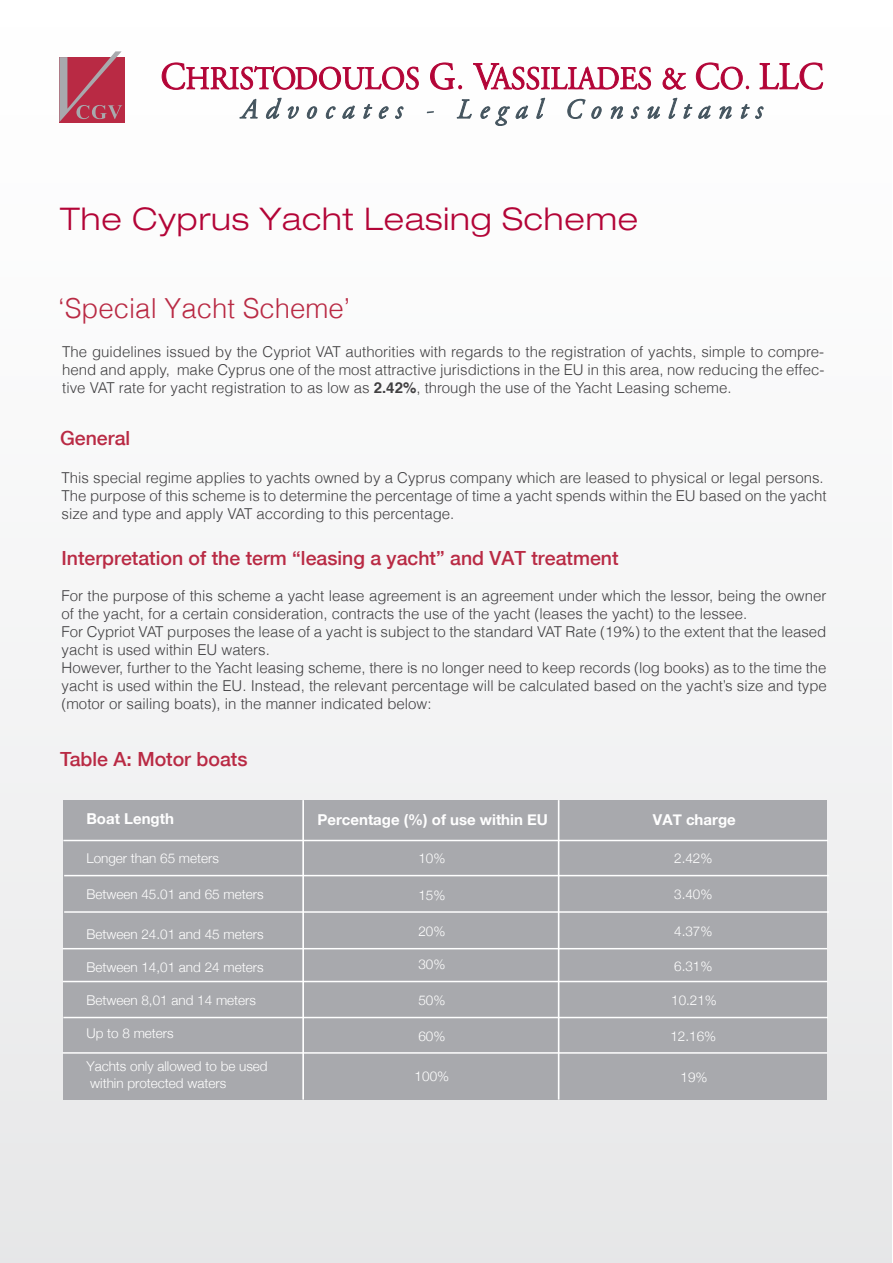
<style>
.page{position:relative;width:893px;height:1263px;background:#fff}
.page>*{position:absolute;margin:0;border:0;box-sizing:border-box;transform-origin:0 0}
.t1{font:300 expanded 31.2px "Helvetica Neue";letter-spacing:.03em;color:#b30437}
.t2{font:300 27.6px "Helvetica";color:#b92a44}
.t3{font:500 19.5px "Helvetica Neue";color:#b92a44}
.t4{font:300 15px/18px "Helvetica";color:#414042}
.t5{font:700 15px "Helvetica Neue";color:#fff}
.t6{font:300 13.5px/16.2px "Helvetica Neue";color:#fff}
.s1{font-weight:700}
</style>
<div class="page">
<div style="left:0;top:0;width:891px;height:1263px;background:linear-gradient(to bottom,#fff,#e7e8e9)"></div>
<svg style="left:240px;top:99px;width:17px;height:19px"></svg>
<svg style="left:266px;top:98px;width:16px;height:21px"></svg>
<svg style="left:288px;top:106px;width:11px;height:13px"></svg>
<svg style="left:307px;top:106px;width:10px;height:13px"></svg>
<svg style="left:326px;top:106px;width:10px;height:13px"></svg>
<svg style="left:342px;top:106px;width:13px;height:13px"></svg>
<svg style="left:363px;top:104px;width:9px;height:15px"></svg>
<svg style="left:379px;top:106px;width:9px;height:13px"></svg>
<svg style="left:395px;top:106px;width:8px;height:13px"></svg>
<svg style="left:427px;top:111px;width:7px;height:2px"></svg>
<svg style="left:457px;top:99px;width:15px;height:19px"></svg>
<svg style="left:481px;top:106px;width:29px;height:20px"></svg>
<svg style="left:516px;top:106px;width:12px;height:13px"></svg>
<svg style="left:536px;top:98px;width:9px;height:21px"></svg>
<svg style="left:567px;top:99px;width:18px;height:20px"></svg>
<svg style="left:592px;top:106px;width:9px;height:23px"></svg>
<svg style="left:611px;top:106px;width:12px;height:13px"></svg>
<svg style="left:631px;top:106px;width:8px;height:13px"></svg>
<svg style="left:647px;top:106px;width:13px;height:13px"></svg>
<svg style="left:669px;top:98px;width:8px;height:21px"></svg>
<svg style="left:683px;top:104px;width:9px;height:15px"></svg>
<svg style="left:698px;top:106px;width:13px;height:13px"></svg>
<svg style="left:719px;top:106px;width:13px;height:13px"></svg>
<svg style="left:741px;top:104px;width:8px;height:15px"></svg>
<svg style="left:755px;top:106px;width:8px;height:13px"></svg>
<svg style="left:162px;top:63px;width:257px;height:27px"></svg>
<svg style="left:430px;top:63px;width:32px;height:27px"></svg>
<svg style="left:473px;top:63px;width:178px;height:27px"></svg>
<svg style="left:663px;top:68px;width:23px;height:22px"></svg>
<svg style="left:696px;top:63px;width:53px;height:27px"></svg>
<svg style="left:760px;top:63px;width:63px;height:27px"></svg>
<div style="left:59px;top:57px;width:66px;height:65px;background:#b92a44"></div>
<svg style="left:59px;top:51px;width:63px;height:71px"></svg>
<div style="left:63px;top:800px;width:764px;height:300px;background:#a8a9ad"></div>
<hr style="left:302px;top:800px;width:2px;height:300px;background:#fff">
<hr style="left:558px;top:800px;width:1px;height:300px;background:#fff">
<hr style="left:63px;top:840px;width:765px;height:1px;background:#fff">
<hr style="left:63px;top:948px;width:764px;height:1px;background:#fff">
<hr style="left:63px;top:1052px;width:764px;height:2px;background:#fff">
<hr style="left:63px;top:981px;width:764px;height:1px;background:#fff">
<hr style="left:63px;top:1017px;width:765px;height:1px;background:#fff">
<hr style="left:64px;top:875px;width:765px;height:1px;background:#fff">
<hr style="left:64px;top:911px;width:765px;height:2px;background:#fff">
<h1 class="t1" style="left:60px;top:200px;width:579px">The Cyprus Yacht Leasing Scheme</h1>
<h2 class="t2" style="left:59px;top:291px;width:293px">‘Special Yacht Scheme’</h2>
<p class="t4" style="left:62px;top:342px;width:764px;text-align:justify">The guidelines issued by the Cypriot VAT authorities with regards to the registration of yachts, simple to compre&shy;hend and apply, make Cyprus one of the most attractive jurisdictions in the EU in this area, now reducing the effec&shy;tive VAT rate for yacht registration to as low as <span class="s1">2.42%</span>, through the use of the Yacht Leasing scheme.</p>
<h3 class="t3" style="left:60px;top:426px;width:72px">General</h3>
<p class="t4" style="left:62px;top:468px;width:766px">This special regime applies to yachts owned by a Cyprus company which are leased to physical or legal persons.<br>The purpose of this scheme is to determine the percentage of time a yacht spends within the EU based on the yacht size and type and apply VAT according to this percentage.</p>
<h3 class="t3" style="left:62px;top:547px;width:558px">Interpretation of the term “leasing a yacht” and VAT treatment</h3>
<p class="t4" style="left:62px;top:587px;width:767px">For the purpose of this scheme a yacht lease agreement is an agreement under which the lessor, being the owner of the yacht, for a certain consideration, contracts the use of the yacht (leases the yacht) to the lessee.<br>For Cypriot VAT purposes the lease of a yacht is subject to the standard VAT Rate (19%) to the extent that the leased yacht is used within EU waters.<br>However, further to the Yacht leasing scheme, there is no longer need to keep records (log books) as to the time the yacht is used within the EU. Instead, the relevant percentage will be calculated based on the yacht’s size and type (motor or sailing boats), in the manner indicated below:</p>
<h3 class="t3" style="left:60px;top:747px;width:189px">Table A: Motor boats</h3>
<p class="t5" style="left:86px;top:809px;width:89px">Boat Length</p>
<p class="t5" style="left:317px;top:810px;width:232px">Percentage (%) of use within EU</p>
<p class="t5" style="left:653px;top:810px;width:84px">VAT charge</p>
<p class="t6" style="left:86px;top:849px;width:134px">Longer than 65 meters</p>
<p class="t6" style="left:418px;top:849px;width:29px">10%</p>
<p class="t6" style="left:674px;top:850px;width:40px">2.42%</p>
<p class="t6" style="left:86px;top:885px;width:179px">Between 45.01 and 65 meters</p>
<p class="t6" style="left:418px;top:887px;width:29px">15%</p>
<p class="t6" style="left:674px;top:886px;width:40px">3.40%</p>
<p class="t6" style="left:86px;top:925px;width:179px">Between 24.01 and 45 meters</p>
<p class="t6" style="left:86px;top:959px;width:179px">Between 14,01 and 24 meters</p>
<p class="t6" style="left:86px;top:992px;width:171px">Between 8,01 and 14 meters</p>
<p class="t6" style="left:86px;top:1025px;width:89px">Up to 8 meters</p>
<p class="t6" style="left:86px;top:1058px;width:183px">Yachts only allowed to be used within protected waters</p>
<p class="t6" style="left:418px;top:922px;width:29px">20%</p>
<p class="t6" style="left:418px;top:955px;width:29px">30%</p>
<p class="t6" style="left:418px;top:991px;width:29px">50%</p>
<p class="t6" style="left:418px;top:1027px;width:29px">60%</p>
<p class="t6" style="left:415px;top:1068px;width:36px">100%</p>
<p class="t6" style="left:674px;top:923px;width:40px">4.37%</p>
<p class="t6" style="left:674px;top:957px;width:40px">6.31%</p>
<p class="t6" style="left:671px;top:992px;width:47px">10.21%</p>
<p class="t6" style="left:670px;top:1028px;width:47px">12.16%</p>
<p class="t6" style="left:681px;top:1068px;width:29px">19%</p>
</div>
